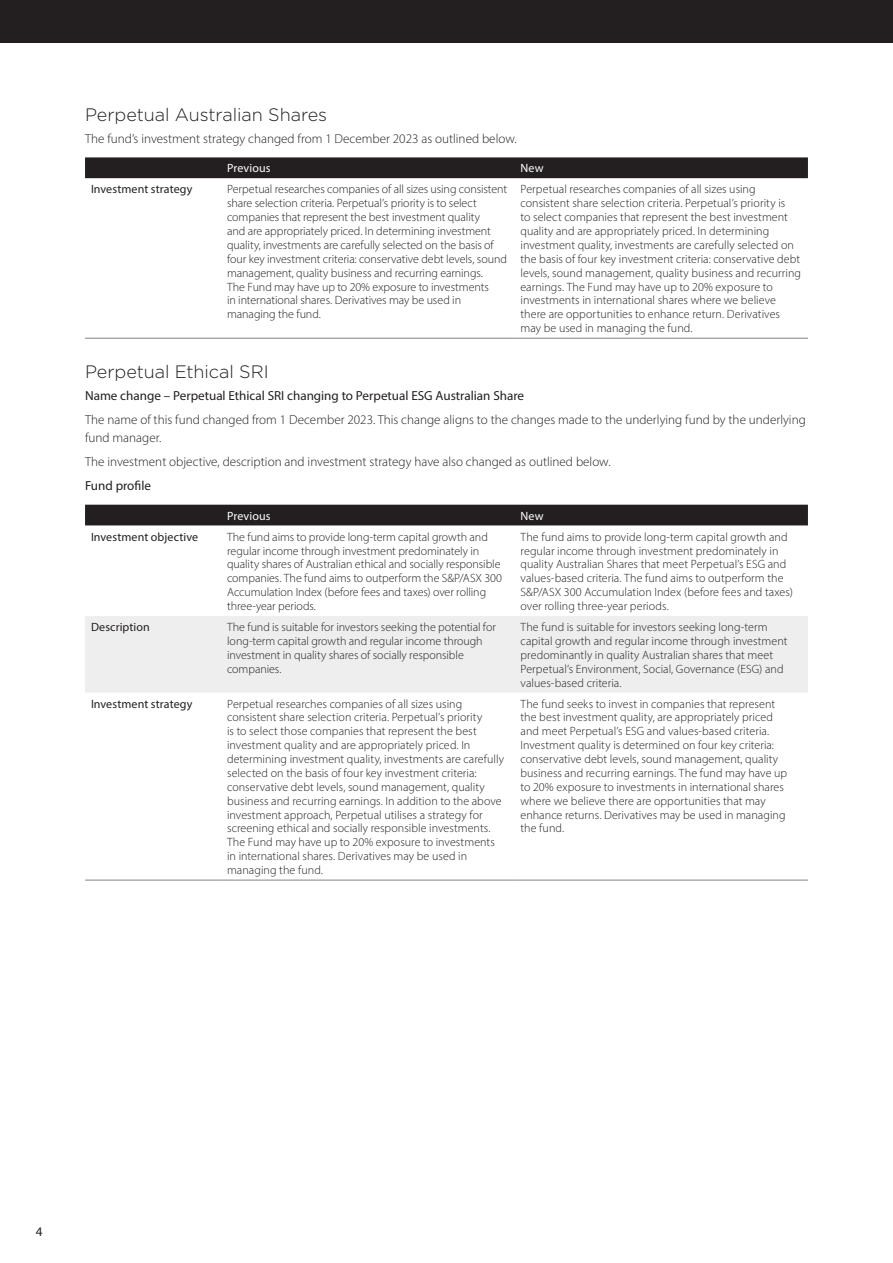
<style>
.page{position:relative;width:893px;height:1263px;background:#fff}
.page>*{position:absolute;margin:0;border:0;box-sizing:border-box;transform-origin:0 0}
.OP_16_Head_02_12pt{font:300 18px "Gotham";letter-spacing:-.005em;color:#231f20}
.OP_16_Body_Copy_8_75pt{font:300 13.2px/18px "Myriad Pro";color:#231f20}
.OP_16_Body_Copy_8_75pt-2{font:13.2px "Myriad Pro";color:#231f20}
._03_Table_Body_Text{font:300 12px/13.8px "Myriad Pro";color:#231f20}
._03_Table_Body_Text-2{font:12px "Myriad Pro";letter-spacing:.005em;color:#231f20}
._00_Table_Header{font:12px "Myriad Pro";letter-spacing:.005em;color:#fff}
</style>
<div class="page">
<div style="left:0;top:0;width:893px;height:43px;background:#231f20"></div>
<div style="left:85px;top:157px;width:723px;height:21px;background:#231f20"></div>
<svg style="left:85px;top:178px;width:723px;height:160px"></svg>
<hr style="left:85px;top:338px;width:136px;height:1px;background:#808285">
<hr style="left:221px;top:338px;width:293px;height:1px;background:#808285">
<hr style="left:514px;top:338px;width:294px;height:1px;background:#808285">
<div style="left:85px;top:505px;width:723px;height:21px;background:#231f20"></div>
<div style="left:85px;top:616px;width:723px;height:76px;background:#eeeeef"></div>
<hr style="left:85px;top:880px;width:136px;height:1px;background:#808285">
<hr style="left:221px;top:880px;width:293px;height:1px;background:#808285">
<hr style="left:514px;top:880px;width:294px;height:1px;background:#808285">
<p class="OP_16_Head_02_12pt" style="left:85px;top:103px;width:244px">Perpetual Australian Shares</p>
<p class="OP_16_Body_Copy_8_75pt" style="left:85px;top:129px;width:433px">The fund’s investment strategy changed from 1 December 2023 as outlined below.</p>
<p class="_00_Table_Header" style="left:227px;top:161px;width:45px">Previous</p>
<p class="_00_Table_Header" style="left:520px;top:161px;width:24px">New</p>
<p class="_03_Table_Body_Text-2" style="left:91px;top:182px;width:103px">Investment strategy</p>
<p class="_03_Table_Body_Text" style="left:227px;top:182px;width:281px">Perpetual researches companies of all sizes using consistent share selection criteria. Perpetual’s priority is to select companies that represent the best investment quality<br>and are appropriately priced. In determining investment quality, investments are carefully selected on the basis of four key investment criteria: conservative debt levels, sound management, quality business and recurring earnings.<br>The Fund may have up to 20% exposure to investments<br>in international shares. Derivatives may be used in managing the fund.</p>
<p class="_03_Table_Body_Text" style="left:520px;top:182px;width:282px">Perpetual researches companies of all sizes using consistent share selection criteria. Perpetual’s priority is<br>to select companies that represent the best investment quality and are appropriately priced. In determining investment quality, investments are carefully selected on the basis of four key investment criteria: conservative debt levels, sound management, quality business and recurring earnings. The Fund may have up to 20% exposure to investments in international shares where we believe there are opportunities to enhance return. Derivatives may be used in managing the fund.</p>
<p class="OP_16_Head_02_12pt" style="left:85px;top:360px;width:185px">Perpetual Ethical SRI</p>
<p class="OP_16_Body_Copy_8_75pt-2" style="left:85px;top:388px;width:441px">Name change – Perpetual Ethical SRI changing to Perpetual ESG Australian Share</p>
<p class="OP_16_Body_Copy_8_75pt" style="left:85px;top:411px;width:722px">The name of this fund changed from 1 December 2023. This change aligns to the changes made to the underlying fund by the underlying fund manager.</p>
<p class="OP_16_Body_Copy_8_75pt" style="left:85px;top:453px;width:527px">The investment objective, description and investment strategy have also changed as outlined below.</p>
<p class="OP_16_Body_Copy_8_75pt-2" style="left:85px;top:478px;width:68px">Fund profile</p>
<p class="_00_Table_Header" style="left:227px;top:508px;width:45px">Previous</p>
<p class="_00_Table_Header" style="left:520px;top:508px;width:24px">New</p>
<p class="_03_Table_Body_Text-2" style="left:91px;top:529px;width:109px">Investment objective</p>
<p class="_03_Table_Body_Text" style="left:227px;top:530px;width:276px">The fund aims to provide long-term capital growth and regular income through investment predominately in quality shares of Australian ethical and socially responsible companies. The fund aims to outperform the S&amp;P/ASX 300<br>Accumulation Index (before fees and taxes) over rolling three-year periods.</p>
<p class="_03_Table_Body_Text" style="left:520px;top:530px;width:274px">The fund aims to provide long-term capital growth and regular income through investment predominately in quality Australian Shares that meet Perpetual’s ESG and values-based criteria. The fund aims to outperform the S&amp;P/ASX 300 Accumulation Index (before fees and taxes) over rolling three-year periods.</p>
<p class="_03_Table_Body_Text-2" style="left:91px;top:620px;width:60px">Description</p>
<p class="_03_Table_Body_Text" style="left:227px;top:620px;width:270px">The fund is suitable for investors seeking the potential for long-term capital growth and regular income through investment in quality shares of socially responsible companies.</p>
<p class="_03_Table_Body_Text" style="left:520px;top:620px;width:268px">The fund is suitable for investors seeking long-term capital growth and regular income through investment predominantly in quality Australian shares that meet Perpetual’s Environment, Social, Governance (ESG) and values-based criteria.</p>
<p class="_03_Table_Body_Text-2" style="left:91px;top:696px;width:103px">Investment strategy</p>
<p class="_03_Table_Body_Text" style="left:227px;top:696px;width:278px">Perpetual researches companies of all sizes using consistent share selection criteria. Perpetual’s priority<br>is to select those companies that represent the best investment quality and are appropriately priced. In determining investment quality, investments are carefully selected on the basis of four key investment criteria: conservative debt levels, sound management, quality business and recurring earnings. In addition to the above investment approach, Perpetual utilises a strategy for screening ethical and socially responsible investments.<br>The Fund may have up to 20% exposure to investments in international shares. Derivatives may be used in managing the fund.</p>
<p class="_03_Table_Body_Text" style="left:520px;top:696px;width:268px">The fund seeks to invest in companies that represent the best investment quality, are appropriately priced and meet Perpetual’s ESG and values-based criteria.<br>Investment quality is determined on four key criteria: conservative debt levels, sound management, quality business and recurring earnings. The fund may have up to 20% exposure to investments in international shares where we believe there are opportunities that may enhance returns. Derivatives may be used in managing the fund.</p>
<p class="OP_16_Body_Copy_8_75pt-2" style="left:36px;top:1224px;width:8px">4</p>
</div>
